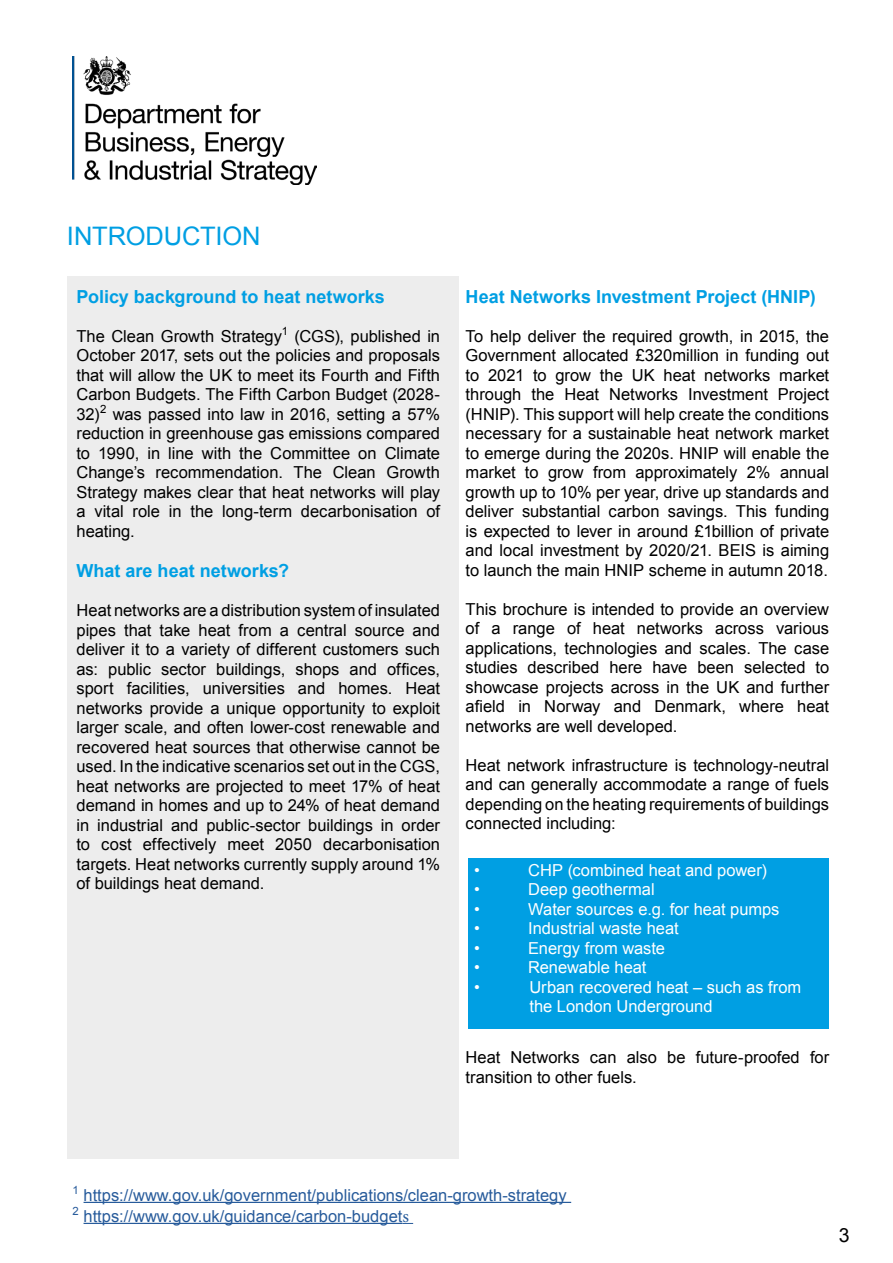
<style>
.page{position:relative;width:893px;height:1263px;background:#fff}
.page>*{position:absolute;margin:0;border:0;box-sizing:border-box;transform-origin:0 0}
.t1{font:25.5px "Arial";letter-spacing:-.005em;color:#009fe3}
.t2{font:19.5px "Arial";color:#000}
.t3{font:700 18px "Arial";color:#009fe3}
.t4{font:16.5px/19.5px "Arial";color:#000;text-align:justify}
.t5{font:16.5px/19.5px "Arial";color:#fff}
.t6{font:16.5px/21px "Arial";color:#275b9b}
.s1{font-family:"Minion Pro";font-size:18px}
</style>
<div class="page">
<img style="left:72px;top:57px;width:245px;height:128px">
<div style="left:67px;top:276px;width:391px;height:883px;background:#ededed"></div>
<div style="left:468px;top:858px;width:361px;height:171px;background:#009fe3"></div>
<hr style="left:84px;top:1202px;width:487px;height:1px;background:#275b9b">
<hr style="left:84px;top:1223px;width:318px;height:1px;background:#275b9b">
<h1 class="t1" style="left:67px;top:219px;width:195px">INTRODUCTION</h1>
<p class="t3" style="left:77px;top:284px;width:310px">Policy background to heat networks</p>
<p class="t4" style="left:77px;top:326px;width:365px">The Clean Growth Strategy<sup>1</sup> (CGS), published in October 2017, sets out the policies and proposals that will allow the UK to meet its Fourth and Fifth Carbon Budgets. The Fifth Carbon Budget (2028- 32)<sup>2</sup> was passed into law in 2016, setting a 57% reduction in greenhouse gas emissions compared to 1990, in line with the Committee on Climate Change’s recommendation. The Clean Growth Strategy makes clear that heat networks will play a vital role in the long-term decarbonisation of heating.</p>
<p class="t3" style="left:77px;top:559px;width:214px">What are heat networks?</p>
<p class="t4" style="left:77px;top:601px;width:365px">Heat networks are a distribution system of insulated pipes that take heat from a central source and deliver it to a variety of different customers such as: public sector buildings, shops and offices, sport facilities, universities and homes. Heat networks provide a unique opportunity to exploit larger scale, and often lower-cost renewable and recovered heat sources that otherwise cannot be used. In the indicative scenarios set out in the CGS, heat networks are projected to meet 17% of heat demand in homes and up to 24% of heat demand in industrial and public-sector buildings in order to cost effectively meet 2050 decarbonisation targets. Heat networks currently supply around 1% of buildings heat demand.</p>
<p class="t3" style="left:466px;top:284px;width:352px">Heat Networks Investment Project (HNIP)</p>
<p class="t4" style="left:466px;top:326px;width:365px">To help deliver the required growth, in 2015, the Government allocated £320million in funding out to 2021 to grow the UK heat networks market through the Heat Networks Investment Project (HNIP). This support will help create the conditions necessary for a sustainable heat network market to emerge during the 2020s. HNIP will enable the market to grow from approximately 2% annual growth up to 10% per year, drive up standards and deliver substantial carbon savings. This funding is expected to lever in around £1billion of private and local investment by 2020/21. BEIS is aiming to launch the main HNIP scheme in autumn 2018.</p>
<p class="t4" style="left:466px;top:599px;width:365px">This brochure is intended to provide an overview of a range of heat networks across various applications, technologies and scales. The case studies described here have been selected to showcase projects across in the UK and further afield in Norway and Denmark, where heat networks are well developed.</p>
<p class="t4" style="left:466px;top:755px;width:365px">Heat network infrastructure is technology-neutral and can generally accommodate a range of fuels depending on the heating requirements of buildings connected including:</p>
<p class="t5" style="left:474px;top:860px;width:7px">•</p>
<p class="t5" style="left:528px;top:860px;width:240px">CHP (combined heat and power)</p>
<p class="t5" style="left:474px;top:880px;width:7px">•</p>
<p class="t5" style="left:528px;top:880px;width:128px">Deep geothermal</p>
<p class="t5" style="left:474px;top:899px;width:7px">•</p>
<p class="t5" style="left:528px;top:899px;width:253px">Water sources e.g. for heat pumps</p>
<p class="t5" style="left:474px;top:919px;width:7px">•</p>
<p class="t5" style="left:528px;top:919px;width:152px">Industrial waste heat</p>
<p class="t5" style="left:474px;top:938px;width:7px">•</p>
<p class="t5" style="left:528px;top:938px;width:138px">Energy from waste</p>
<p class="t5" style="left:474px;top:958px;width:7px">•</p>
<p class="t5" style="left:528px;top:958px;width:120px">Renewable heat</p>
<p class="t5" style="left:474px;top:977px;width:7px">•</p>
<p class="t5" style="left:529px;top:977px;width:273px">Urban recovered heat – such as from the London Underground</p>
<p class="t4" style="left:466px;top:1048px;width:365px">Heat Networks can also be future-proofed for transition to other fuels.</p>
<p class="t6" style="left:73px;top:1184px;width:495px"><sup>1</sup> https://www.gov.uk/government/publications/clean-growth-strategy<br><sup>2</sup> https://www.gov.uk/guidance/carbon-budget<span class="s1">s</span></p>
<p class="t2" style="left:839px;top:1222px;width:12px">3</p>
</div>
